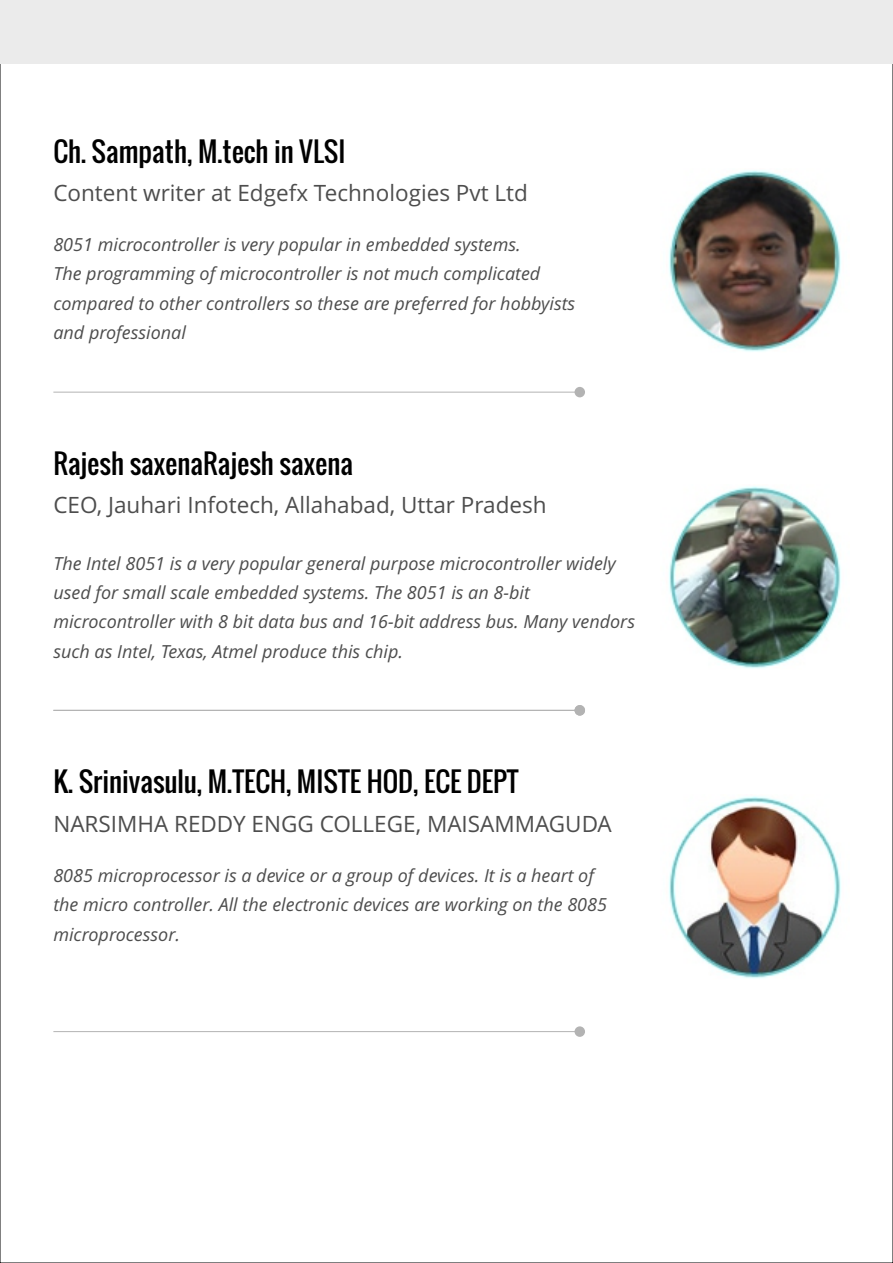
<style>
.page{position:relative;width:893px;height:1263px;background:#fff}
.page>*{position:absolute;margin:0;border:0;box-sizing:border-box;transform-origin:0 0}
.t1{font:27px "Oswald";color:#000}
.t2{font:22.5px "Open Sans";color:#4d4d4d}
.t3{font:italic 18px/29.4px "Open Sans";color:#4d4d4d}
</style>
<div class="page">
<div style="left:0;top:0;width:893px;height:63px;background:#ebebeb"></div>
<div style="left:575px;top:387px;width:10px;height:10px;background:#b3b3b3;border-radius:50%"></div>
<hr style="left:53px;top:392px;width:526px;height:1px;background:#b3b3b3">
<div style="left:575px;top:705px;width:10px;height:10px;background:#b3b3b3;border-radius:50%"></div>
<hr style="left:53px;top:710px;width:526px;height:1px;background:#b3b3b3">
<div style="left:575px;top:1026px;width:10px;height:11px;background:#b3b3b3;border-radius:50%"></div>
<hr style="left:53px;top:1031px;width:526px;height:1px;background:#b3b3b3">
<img style="left:669px;top:170px;width:172px;height:182px">
<img style="left:669px;top:486px;width:172px;height:183px">
<img style="left:669px;top:796px;width:172px;height:183px">
<h1 class="t1" style="left:53px;top:130px;width:294px">Ch. Sampath, M.tech in VLSI</h1>
<p class="t2" style="left:53px;top:183px;width:476px">Content writer at Edgefx Technologies Pvt Ltd</p>
<p class="t3" style="left:53px;top:232px;width:523px">8051 microcontroller is very popular in embedded systems.<br>The programming of microcontroller is not much complicated compared to other controllers so these are preferred for hobbyists and professional</p>
<h1 class="t1" style="left:53px;top:443px;width:301px">Rajesh saxenaRajesh saxena</h1>
<p class="t2" style="left:53px;top:496px;width:495px">CEO, Jauhari Infotech, Allahabad, Uttar Pradesh</p>
<p class="t3" style="left:53px;top:550px;width:583px">The Intel 8051 is a very popular general purpose microcontroller widely used for small scale embedded systems. The 8051 is an 8-bit microcontroller with 8 bit data bus and 16-bit address bus. Many vendors such as Intel, Texas, Atmel produce this chip.</p>
<h1 class="t1" style="left:53px;top:761px;width:467px">K. Srinivasulu, M.TECH, MISTE HOD, ECE DEPT</h1>
<p class="t2" style="left:53px;top:814px;width:560px">NARSIMHA REDDY ENGG COLLEGE, MAISAMMAGUDA</p>
<p class="t3" style="left:53px;top:862px;width:555px">8085 microprocessor is a device or a group of devices. It is a heart of the micro controller. All the electronic devices are working on the 8085 microprocessor.</p>
</div>
